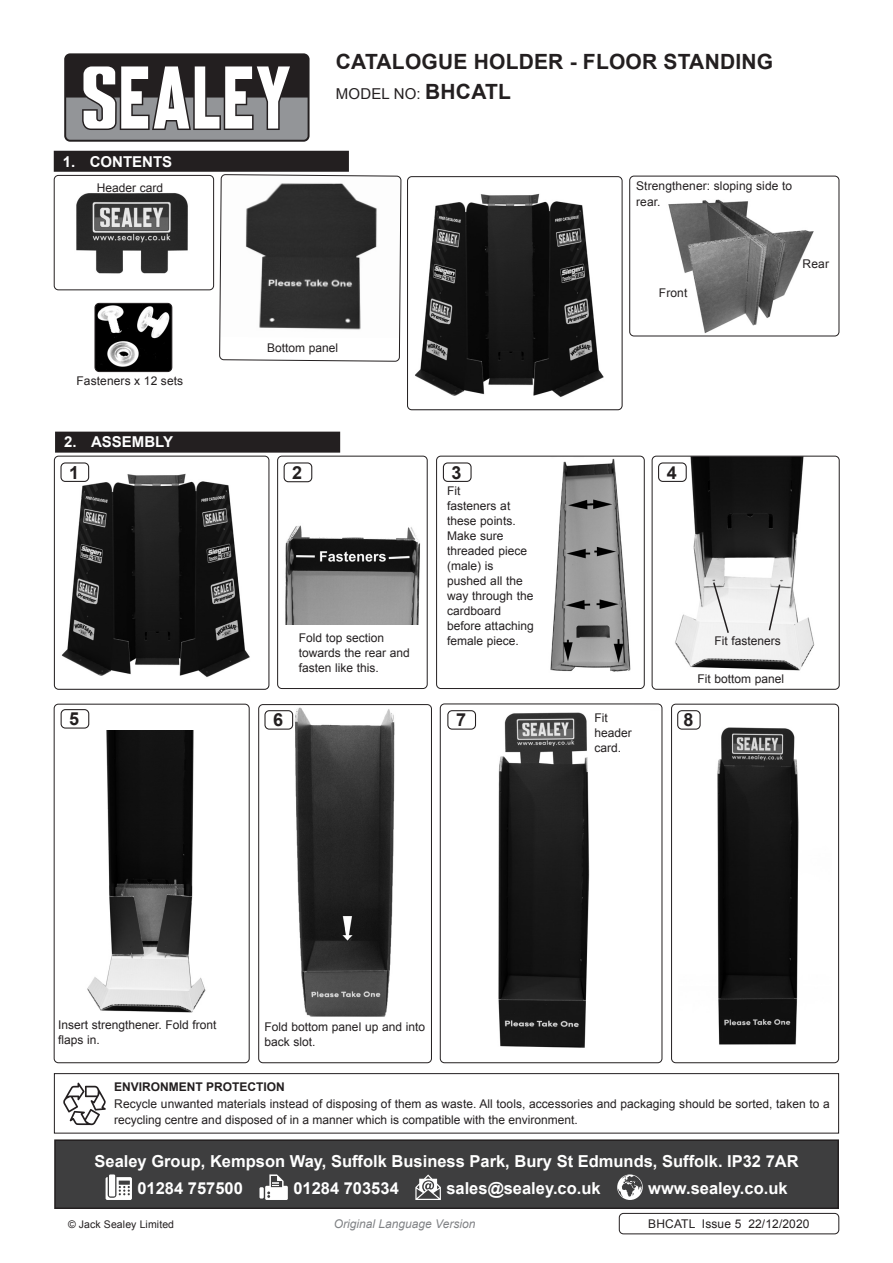
<style>
.page{position:relative;width:893px;height:1263px;background:#fff}
.page>*{position:absolute;margin:0;border:0;box-sizing:border-box;transform-origin:0 0}
.Product_Description{font:700 21px "Arial";letter-spacing:.01em;color:#231f20}
.t1{font:700 18px "Arial";color:#231f20}
.Footer_Contact_Infor{font:700 16.5px "Arial";color:#fff}
.t2{font:700 15px "Arial";color:#fff}
.Instructions_Model_N{font:15px "Arial";letter-spacing:.01em;color:#231f20}
.Enviroment_Protectio{font:12px/15px "Arial";color:#231f20}
.Body{font:12px/15.8px "Arial";letter-spacing:.01em;color:#231f20}
.t3{font:italic 12px "Arial";color:#808285}
.Body__Footer{font:12px "Arial";letter-spacing:.01em;color:#231f20}
.Enviroment_Protectio-2{font:700 12px "Arial";color:#231f20}
.Body__Justified__7pt{font:10.5px "Arial";letter-spacing:.01em;color:#231f20}
.s1{font-weight:700;font-size:21px}
</style>
<div class="page">
<div style="left:64px;top:53px;width:246px;height:89px;background:#231f20;border-radius:6px"></div>
<svg style="left:66px;top:66px;width:153px;height:74px"></svg>
<div style="left:54px;top:151px;width:295px;height:21px;background:#231f20"></div>
<div style="left:619px;top:1213px;width:220px;height:21px;border:1px solid #231f20;border-radius:4px"></div>
<div style="left:55px;top:432px;width:285px;height:21px;background:#231f20"></div>
<img style="left:54px;top:456px;width:215px;height:233px">
<div style="left:54px;top:456px;width:215px;height:234px;border:1px solid #231f20;border-radius:4px"></div>
<img style="left:675px;top:458px;width:140px;height:213px">
<div style="left:652px;top:456px;width:188px;height:234px;border:1px solid #231f20;border-radius:4px"></div>
<svg style="left:219px;top:53px;width:183px;height:478px"></svg>
<img style="left:54px;top:175px;width:160px;height:115px">
<div style="left:54px;top:175px;width:160px;height:115px;border:1px solid #231f20;border-radius:4px"></div>
<img style="left:95px;top:303px;width:77px;height:69px">
<div style="left:95px;top:303px;width:77px;height:69px;border:1px solid #231f20;border-radius:4px"></div>
<img style="left:550px;top:458px;width:81px;height:214px">
<div style="left:436px;top:456px;width:209px;height:233px;border:1px solid #231f20;border-radius:4px"></div>
<img style="left:279px;top:521px;width:142px;height:103px">
<div style="left:277px;top:456px;width:151px;height:233px;border:1px solid #231f20;border-radius:4px"></div>
<div style="left:284px;top:463px;width:28px;height:19px;background:#fff;border-radius:4px"></div>
<div style="left:284px;top:462px;width:28px;height:20px;border:1px solid #231f20;border-radius:4px"></div>
<div style="left:55px;top:1140px;width:783px;height:68px;background:#3e3e3f"></div>
<svg style="left:106px;top:1177px;width:26px;height:23px"></svg>
<div style="left:109px;top:1174px;width:6px;height:22px;background:#fff"></div>
<div style="left:259px;top:1187px;width:5px;height:11px;background:#fff"></div>
<svg style="left:265px;top:1174px;width:23px;height:26px"></svg>
<svg style="left:415px;top:1174px;width:26px;height:26px"></svg>
<svg style="left:617px;top:1174px;width:26px;height:26px"></svg>
<div style="left:54px;top:1139px;width:785px;height:70px;border:2px solid #231f20"></div>
<div style="left:54px;top:1073px;width:785px;height:60px;border:1px solid #231f20"></div>
<svg style="left:63px;top:1083px;width:43px;height:42px"></svg>
<img style="left:408px;top:177px;width:214px;height:233px">
<div style="left:407px;top:176px;width:215px;height:234px;border:1px solid #231f20;border-radius:4px"></div>
<div style="left:61px;top:463px;width:28px;height:18px;background:#fff;border-radius:4px"></div>
<div style="left:60px;top:462px;width:29px;height:20px;border:1px solid #231f20;border-radius:4px"></div>
<img style="left:87px;top:730px;width:119px;height:283px">
<div style="left:54px;top:704px;width:196px;height:359px;border:1px solid #231f20;border-radius:4px"></div>
<img style="left:293px;top:707px;width:102px;height:310px">
<div style="left:258px;top:704px;width:174px;height:359px;border:1px solid #231f20;border-radius:4px"></div>
<img style="left:442px;top:705px;width:148px;height:343px">
<div style="left:440px;top:703px;width:222px;height:360px;border:1px solid #231f20;border-radius:4px"></div>
<img style="left:717px;top:727px;width:82px;height:318px">
<div style="left:671px;top:704px;width:168px;height:359px;border:1px solid #231f20;border-radius:4px"></div>
<div style="left:677px;top:710px;width:24px;height:20px;border:1px solid #231f20;border-radius:4px"></div>
<div style="left:659px;top:463px;width:27px;height:18px;background:#fff;border-radius:4px"></div>
<div style="left:658px;top:462px;width:29px;height:20px;border:1px solid #231f20;border-radius:4px"></div>
<img style="left:630px;top:176px;width:209px;height:160px">
<div style="left:629px;top:176px;width:210px;height:160px;border:1px solid #231f20;border-radius:4px"></div>
<div style="left:448px;top:711px;width:27px;height:18px;background:#fff;border-radius:4px"></div>
<div style="left:447px;top:710px;width:29px;height:20px;border:1px solid #231f20;border-radius:4px"></div>
<div style="left:443px;top:462px;width:29px;height:20px;border:1px solid #231f20;border-radius:4px"></div>
<svg style="left:712px;top:581px;width:18px;height:54px"></svg>
<svg style="left:768px;top:583px;width:13px;height:49px"></svg>
<div style="left:264px;top:710px;width:29px;height:20px;border:1px solid #231f20;border-radius:4px"></div>
<div style="left:61px;top:709px;width:28px;height:20px;border:1px solid #231f20;border-radius:4px"></div>
<p class="Product_Description" style="left:336px;top:48px;width:439px">CATALOGUE HOLDER - FLOOR STANDING</p>
<p class="Instructions_Model_N" style="left:336px;top:84px;width:177px">MODEL NO: <span class="s1">BHCATL</span></p>
<p class="t2" style="left:63px;top:151px;width:111px">1. CONTENTS</p>
<p class="Enviroment_Protectio" style="left:97px;top:180px;width:68px">Header card</p>
<p class="Enviroment_Protectio" style="left:76px;top:374px;width:108px">Fasteners x 12 sets</p>
<p class="t2" style="left:64px;top:432px;width:110px">2. ASSEMBLY</p>
<p class="t1" style="left:69px;top:460px;width:12px">1</p>
<p class="Enviroment_Protectio" style="left:267px;top:340px;width:73px">Bottom panel</p>
<p class="t1" style="left:292px;top:460px;width:12px">2</p>
<p class="Enviroment_Protectio" style="left:299px;top:631px;width:87px">Fold top section</p>
<p class="Enviroment_Protectio" style="left:299px;top:646px;width:113px">towards the rear and</p>
<p class="Enviroment_Protectio" style="left:299px;top:661px;width:82px">fasten like this.</p>
<p class="t1" style="left:69px;top:707px;width:12px">5</p>
<p class="t1" style="left:273px;top:708px;width:12px">6</p>
<p class="t1" style="left:452px;top:460px;width:12px">3</p>
<p class="Enviroment_Protectio" style="left:447px;top:483px;width:15px">Fit</p>
<p class="Enviroment_Protectio" style="left:447px;top:498px;width:88px">fasteners at these points.<br>Make sure threaded piece (male) is pushed all the way through the cardboard before attaching</p>
<p class="Enviroment_Protectio" style="left:447px;top:633px;width:73px">female piece.</p>
<p class="t1" style="left:456px;top:708px;width:12px">7</p>
<p class="Body" style="left:636px;top:178px;width:158px">Strengthener: sloping side to rear.</p>
<p class="Body" style="left:659px;top:285px;width:30px">Front</p>
<p class="Body" style="left:803px;top:256px;width:28px">Rear</p>
<p class="t1" style="left:667px;top:460px;width:12px">4</p>
<p class="Enviroment_Protectio" style="left:594px;top:710px;width:15px">Fit</p>
<p class="Enviroment_Protectio" style="left:594px;top:725px;width:39px">header</p>
<p class="Enviroment_Protectio" style="left:594px;top:740px;width:28px">card.</p>
<p class="Enviroment_Protectio" style="left:714px;top:633px;width:68px">Fit fasteners</p>
<p class="Enviroment_Protectio" style="left:697px;top:671px;width:88px">Fit bottom panel</p>
<p class="t1" style="left:684px;top:708px;width:12px">8</p>
<p class="Enviroment_Protectio" style="left:58px;top:1018px;width:160px">Insert strengthener. Fold front</p>
<p class="Enviroment_Protectio" style="left:58px;top:1033px;width:43px">flaps in.</p>
<p class="Enviroment_Protectio" style="left:265px;top:1019px;width:162px">Fold bottom panel up and into back slot.</p>
<p class="Enviroment_Protectio-2" style="left:114px;top:1079px;width:172px">ENVIRONMENT PROTECTION</p>
<p class="Enviroment_Protectio" style="left:114px;top:1095px;width:717px;line-height:16.5px">Recycle unwanted materials instead of disposing of them as waste. All tools, accessories and packaging should be sorted, taken to a recycling centre and disposed of in a manner which is compatible with the environment.</p>
<p class="Footer_Contact_Infor" style="left:94px;top:1150px;width:706px">Sealey Group, Kempson Way, Suffolk Business Park, Bury St Edmunds, Suffolk. IP32 7AR</p>
<p class="Footer_Contact_Infor" style="left:137px;top:1177px;width:107px">01284 757500</p>
<p class="Footer_Contact_Infor" style="left:293px;top:1177px;width:107px">01284 703534</p>
<p class="Footer_Contact_Infor" style="left:446px;top:1177px;width:156px">sales@sealey.co.uk</p>
<p class="Footer_Contact_Infor" style="left:648px;top:1177px;width:141px">www.sealey.co.uk</p>
<p class="Body__Justified__7pt" style="left:68px;top:1217px;width:108px">© Jack Sealey Limited</p>
<p class="t3" style="left:334px;top:1216px;width:143px">Original Language Version</p>
<p class="Body__Footer" style="left:648px;top:1216px;width:163px">BHCATL Issue 5 22/12/2020</p>
</div>
